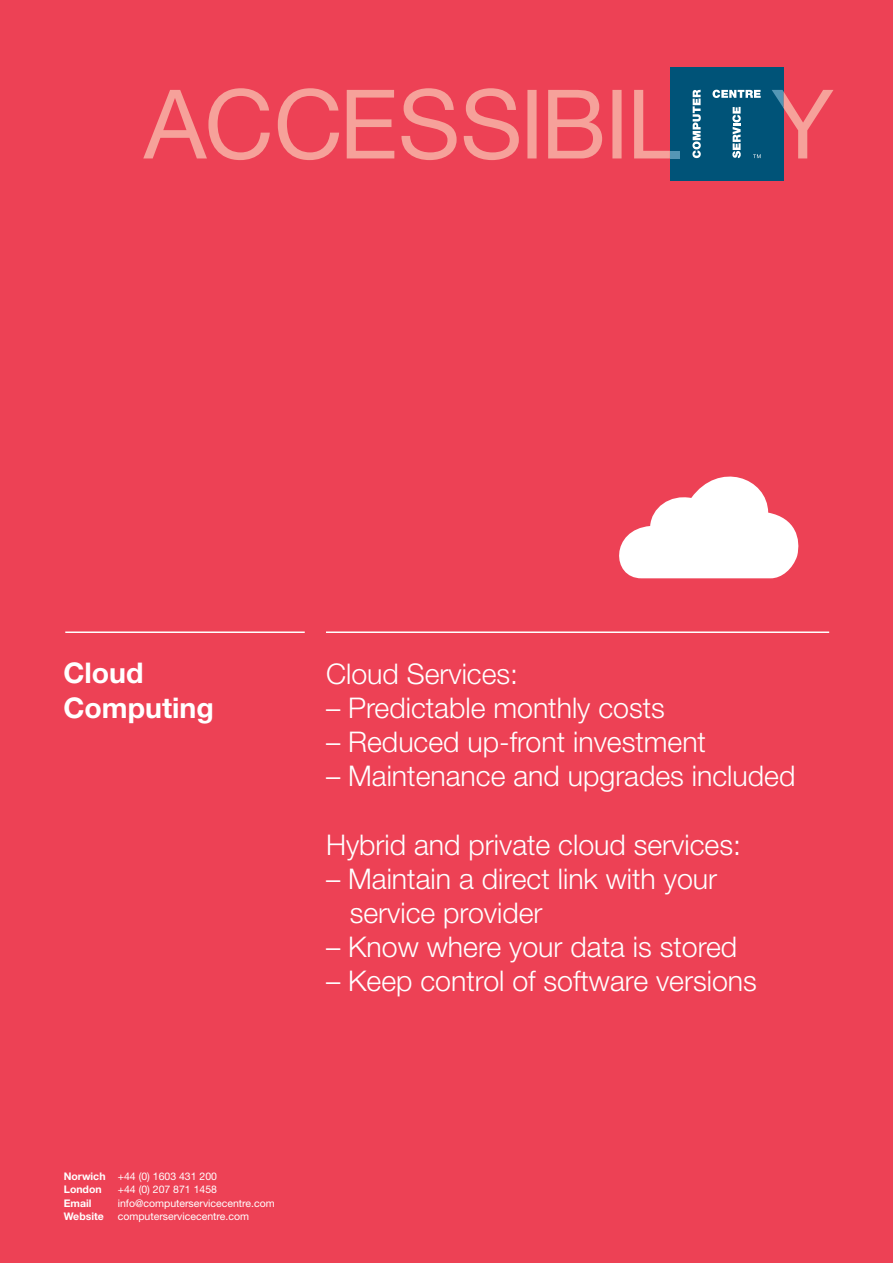
<style>
.page{position:relative;width:893px;height:1263px;background:#ed4155}
.page>*{position:absolute;margin:0;border:0;box-sizing:border-box;transform-origin:0 0}
.t1{font:300 28.5px/34.2px "Helvetica Neue";color:#fff}
.t2{font:700 28.5px/34.2px "Helvetica Neue";color:#fff}
.t3{font:10.5px/13.5px "Helvetica Neue";color:#fff}
.t4{font:700 10.5px "Helvetica Neue";color:#fff}
.s1{font-weight:700}
</style>
<div class="page">
<div style="left:670px;top:67px;width:113px;height:114px;background:#005378"></div>
<svg style="left:692px;top:90px;width:9px;height:68px"></svg>
<svg style="left:732px;top:107px;width:9px;height:51px"></svg>
<svg style="left:712px;top:90px;width:49px;height:8px"></svg>
<svg style="left:753px;top:154px;width:8px;height:4px"></svg>
<svg style="left:772px;top:90px;width:61px;height:68px"></svg>
<svg style="left:143px;top:88px;width:527px;height:72px"></svg>
<div style="left:670px;top:151px;width:9px;height:7px;background:#5596b5"></div>
<hr style="left:326px;top:631px;width:503px;height:2px;background:#fff">
<hr style="left:65px;top:631px;width:240px;height:2px;background:#fff">
<svg style="left:619px;top:476px;width:180px;height:102px"></svg>
<p class="t2" style="left:63px;top:655px;width:152px">Cloud<br>Computing</p>
<p class="t1" style="left:326px;top:656px;width:194px">Cloud Services:</p>
<p class="t1" style="left:326px;top:690px;width:340px">– Predictable monthly costs</p>
<p class="t1" style="left:326px;top:724px;width:382px">– Reduced up-front investment</p>
<p class="t1" style="left:326px;top:758px;width:471px">– Maintenance and upgrades included</p>
<p class="t1" style="left:326px;top:827px;width:416px">Hybrid and private cloud services:</p>
<p class="t1" style="left:350px;top:861px;width:369px;text-indent:-24px">– Maintain a direct link with your service provider</p>
<p class="t1" style="left:326px;top:929px;width:413px">– Know where your data is stored</p>
<p class="t1" style="left:326px;top:963px;width:432px">– Keep control of software versions</p>
<p class="t3" style="left:64px;top:1169px;width:155px"><span class="s1">Norwich</span> +44 (0) 1603 431 200<br><span class="s1">London</span></p>
<p class="t3" style="left:118px;top:1182px;width:101px">+44 (0) 207 871 1458</p>
<p class="t4" style="left:64px;top:1196px;width:29px">Email</p>
<p class="t3" style="left:118px;top:1196px;width:158px">info@computerservicecentre.com</p>
<p class="t4" style="left:64px;top:1210px;width:42px">Website</p>
<p class="t3" style="left:118px;top:1209px;width:133px">computerservicecentre.com</p>
</div>
